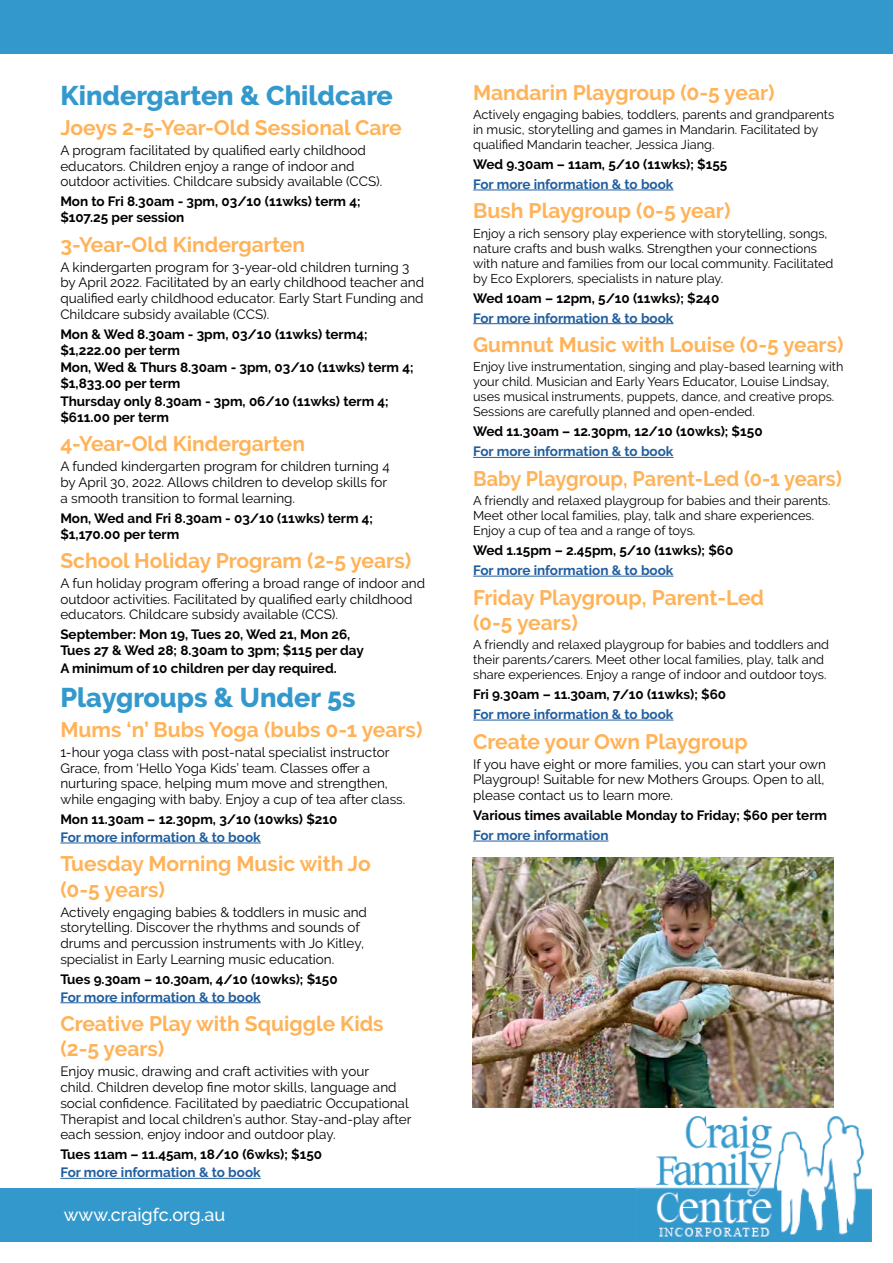
<style>
.page{position:relative;width:893px;height:1263px;background:#fff}
.page>*{position:absolute;margin:0;border:0;box-sizing:border-box;transform-origin:0 0}
.t1{font:800 27px "Raleway";color:#39c}
.t2{font:700 21px/25.2px "Raleway";color:#ffb359}
.t3{font:700 21px "Raleway";color:#ffb359;scale:.95 1}
.t4{font:500 18px "Raleway";color:#fff}
.t5{font:13.5px/15.8px "Raleway";color:#000}
.t6{font:700 13.5px/15.8px "Raleway";color:#000}
.t7{font:700 13.5px "Raleway";color:#215e9e}
.t8{font:12.75px/15px "Raleway";color:#000}
</style>
<div class="page">
<div style="left:0;top:0;width:893px;height:53px;background:#39c"></div>
<img style="left:634px;top:1116px;width:238px;height:126px">
<div style="left:0;top:1188px;width:634px;height:54px;background:#39c"></div>
<hr style="left:60px;top:843px;width:201px;height:1px;background:#215e9e">
<hr style="left:60px;top:1002px;width:201px;height:1px;background:#215e9e">
<hr style="left:60px;top:1178px;width:201px;height:1px;background:#215e9e">
<hr style="left:473px;top:190px;width:200px;height:1px;background:#215e9e">
<hr style="left:473px;top:323px;width:200px;height:1px;background:#215e9e">
<hr style="left:473px;top:457px;width:200px;height:1px;background:#215e9e">
<hr style="left:473px;top:576px;width:200px;height:1px;background:#215e9e">
<hr style="left:473px;top:720px;width:200px;height:1px;background:#215e9e">
<hr style="left:473px;top:841px;width:135px;height:1px;background:#215e9e">
<img style="left:472px;top:857px;width:361px;height:250px">
<h1 class="t1" style="left:60px;top:80px;width:334px">Kindergarten &amp; Childcare</h1>
<h2 class="t2" style="left:60px;top:115px;width:343px">Joeys 2-5-Year-Old Sessional Care</h2>
<p class="t5" style="left:60px;top:142px;width:324px">A program facilitated by qualified early childhood educators. Children enjoy a range of indoor and outdoor activities. Childcare subsidy available (CCS).</p>
<p class="t6" style="left:60px;top:194px;width:302px">Mon to Fri 8.30am - 3pm, 03/10 (11wks) term 4; $107.25 per session</p>
<h2 class="t2" style="left:60px;top:232px;width:246px">3-Year-Old Kindergarten</h2>
<p class="t5" style="left:60px;top:259px;width:365px">A kindergarten program for 3-year-old children turning 3 by April 2022. Facilitated by an early childhood teacher and qualified early childhood educator. Early Start Funding and Childcare subsidy available (CCS).</p>
<p class="t6" style="left:60px;top:326px;width:309px">Mon &amp; Wed 8.30am - 3pm, 03/10 (11wks) term4; $1,222.00 per term</p>
<p class="t6" style="left:60px;top:360px;width:355px">Mon, Wed &amp; Thurs 8.30am - 3pm, 03/10 (11wks) term 4; $1,833.00 per term</p>
<p class="t6" style="left:60px;top:393px;width:330px">Thursday only 8.30am - 3pm, 06/10 (11wks) term 4; $611.00 per term</p>
<h2 class="t2" style="left:60px;top:431px;width:246px">4-Year-Old Kindergarten</h2>
<p class="t5" style="left:60px;top:459px;width:331px">A funded kindergarten program for children turning 4 by April 30, 2022. Allows children to develop skills for a smooth transition to formal learning.</p>
<p class="t6" style="left:60px;top:510px;width:314px">Mon, Wed and Fri 8.30am - 03/10 (11wks) term 4; $1,170.00 per term</p>
<h2 class="t2" style="left:60px;top:548px;width:352px">School Holiday Program (2-5 years)</h2>
<p class="t5" style="left:60px;top:575px;width:366px">A fun holiday program offering a broad range of indoor and outdoor activities. Facilitated by qualified early childhood educators. Childcare subsidy available (CCS).</p>
<p class="t6" style="left:60px;top:627px;width:305px">September: Mon 19, Tues 20, Wed 21, Mon 26,<br>Tues 27 &amp; Wed 28; 8.30am to 3pm; $115 per day</p>
<p class="t6" style="left:60px;top:660px;width:278px">A minimum of 10 children per day required.</p>
<h1 class="t1" style="left:60px;top:682px;width:297px">Playgroups &amp; Under 5s</h1>
<h2 class="t2" style="left:60px;top:717px;width:364px">Mums ‘n’ Bubs Yoga (bubs 0-1 years)</h2>
<p class="t5" style="left:60px;top:744px;width:346px">1-hour yoga class with post-natal specialist instructor Grace, from ‘Hello Yoga Kids’ team. Classes offer a nurturing space, helping mum move and strengthen, while engaging with baby. Enjoy a cup of tea after class.</p>
<p class="t6" style="left:60px;top:811px;width:279px">Mon 11.30am – 12.30pm, 3/10 (10wks) $210</p>
<p class="t7" style="left:60px;top:829px;width:202px">For more information &amp; to book</p>
<h2 class="t2" style="left:60px;top:851px;width:312px">Tuesday Morning Music with Jo (0-5 years)</h2>
<p class="t5" style="left:60px;top:904px;width:308px">Actively engaging babies &amp; toddlers in music and storytelling. Discover the rhythms and sounds of drums and percussion instruments with Jo Kitley, specialist in Early Learning music education.</p>
<p class="t6" style="left:60px;top:971px;width:279px">Tues 9.30am – 10.30am, 4/10 (10wks); $150</p>
<p class="t7" style="left:60px;top:989px;width:202px">For more information &amp; to book</p>
<h2 class="t2" style="left:60px;top:1011px;width:325px">Creative Play with Squiggle Kids (2-5 years)</h2>
<p class="t5" style="left:60px;top:1064px;width:353px">Enjoy music, drawing and craft activities with your<br>child. Children develop fine motor skills, language and social confidence. Facilitated by paediatric Occupational Therapist and local children’s author. Stay-and-play after each session, enjoy indoor and outdoor play.</p>
<p class="t6" style="left:60px;top:1147px;width:263px">Tues 11am – 11.45am, 18/10 (6wks); $150</p>
<p class="t7" style="left:60px;top:1165px;width:202px">For more information &amp; to book</p>
<h3 class="t4" style="left:64px;top:1204px;width:163px">www.craigfc.org.au</h3>
<h2 class="t2" style="left:473px;top:80px;width:303px">Mandarin Playgroup (0-5 year)</h2>
<p class="t8" style="left:473px;top:107px;width:363px">Actively engaging babies, toddlers, parents and grandparents in music, storytelling and games in Mandarin. Facilitated by qualified Mandarin teacher, Jessica Jiang.</p>
<p class="t6" style="left:473px;top:156px;width:256px">Wed 9.30am – 11am, 5/10 (11wks); $155</p>
<p class="t7" style="left:473px;top:176px;width:202px">For more information &amp; to book</p>
<h2 class="t2" style="left:473px;top:198px;width:259px">Bush Playgroup (0-5 year)</h2>
<p class="t8" style="left:473px;top:226px;width:362px">Enjoy a rich sensory play experience with storytelling, songs, nature crafts and bush walks. Strengthen your connections with nature and families from our local community. Facilitated by Eco Explorers, specialists in nature play.</p>
<p class="t6" style="left:473px;top:290px;width:248px">Wed 10am – 12pm, 5/10 (11wks); $240</p>
<p class="t7" style="left:473px;top:310px;width:202px">For more information &amp; to book</p>
<h2 class="t2" style="left:473px;top:332px;width:372px">Gumnut Music with Louise (0-5 years)</h2>
<p class="t8" style="left:473px;top:359px;width:372px">Enjoy live instrumentation, singing and play-based learning with your child. Musician and Early Years Educator, Louise Lindsay, uses musical instruments, puppets, dance, and creative props.<br>Sessions are carefully planned and open-ended.</p>
<p class="t6" style="left:473px;top:424px;width:291px">Wed 11.30am – 12.30pm, 12/10 (10wks); $150</p>
<p class="t7" style="left:473px;top:444px;width:202px">For more information &amp; to book</p>
<h2 class="t3" style="left:473px;top:466px;width:390px">Baby Playgroup, Parent-Led (0-1 years)</h2>
<p class="t8" style="left:473px;top:493px;width:359px">A friendly and relaxed playgroup for babies and their parents.<br>Meet other local families, play, talk and share experiences.<br>Enjoy a cup of tea and a range of toys.</p>
<p class="t6" style="left:473px;top:542px;width:262px">Wed 1.15pm – 2.45pm, 5/10 (11wks); $60</p>
<p class="t7" style="left:473px;top:563px;width:202px">For more information &amp; to book</p>
<h2 class="t2" style="left:473px;top:585px;width:292px">Friday Playgroup, Parent-Led (0-5 years)</h2>
<p class="t8" style="left:473px;top:637px;width:358px">A friendly and relaxed playgroup for babies and toddlers and their parents/carers. Meet other local families, play, talk and share experiences. Enjoy a range of indoor and outdoor toys.</p>
<p class="t6" style="left:473px;top:686px;width:254px">Fri 9.30am – 11.30am, 7/10 (11wks); $60</p>
<p class="t7" style="left:473px;top:707px;width:202px">For more information &amp; to book</p>
<h2 class="t2" style="left:473px;top:729px;width:276px">Create your Own Playgroup</h2>
<p class="t5" style="left:473px;top:756px;width:354px;text-align:justify">If you have eight or more families, you can start your own Playgroup! Suitable for new Mothers Groups. Open to all, please contact us to learn more.</p>
<p class="t6" style="left:473px;top:807px;width:355px">Various times available Monday to Friday; $60 per term</p>
<p class="t7" style="left:473px;top:827px;width:137px">For more information</p>
</div>
